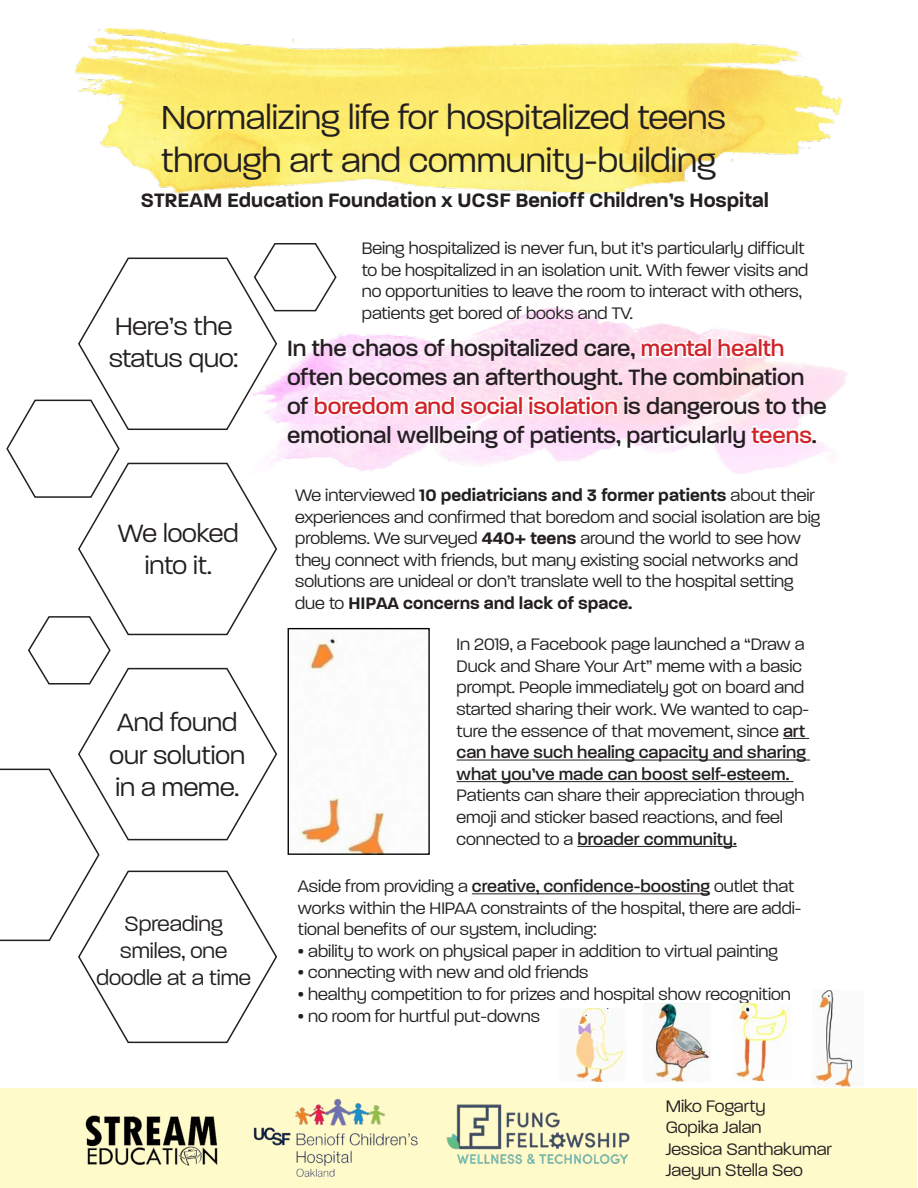
<style>
.page{position:relative;width:918px;height:1188px;background:#fff}
.page>*{position:absolute;margin:0;border:0;box-sizing:border-box;transform-origin:0 0}
.t1{font:300 36px/43.2px "Paralucent";color:#231f20}
.t2{font:300 27px/32.4px "Paralucent";color:#231f20;text-align:center}
.t3{font:500 24px/28.8px "Paralucent";color:#231f20}
.t4{font:300 22.5px/27px "Paralucent";color:#231f20;text-align:center}
.t5{font:600 21px "Paralucent";color:#231f20}
.t6{font:300 18px/21.6px "Paralucent";color:#231f20}
.s1{color:#d1232a}
.s2{font-weight:600}
.s3{font-weight:500}
</style>
<div class="page">
<img style="left:75px;top:29px;width:768px;height:165px">
<div style="left:1px;top:1088px;width:916px;height:99px;background:#fffaca"></div>
<img style="left:85px;top:1115px;width:133px;height:51px">
<svg style="left:639px;top:338px;width:70px;height:21px"></svg>
<div style="left:707px;top:338px;width:6px;height:20px;border:3px solid #fff"></div>
<svg style="left:716px;top:336px;width:63px;height:23px"></svg>
<svg style="left:0;top:243px;width:520px;height:801px"></svg>
<svg style="left:528px;top:395px;width:92px;height:22px"></svg>
<svg style="left:749px;top:424px;width:65px;height:22px"></svg>
<img style="left:290px;top:630px;width:138px;height:223px">
<div style="left:288px;top:628px;width:142px;height:227px;border:1px solid #000"></div>
<img style="left:436px;top:1104px;width:207px;height:84px">
<img style="left:253px;top:1099px;width:165px;height:79px">
<svg style="left:783px;top:738px;width:26px;height:1px"></svg>
<hr style="left:457px;top:760px;width:353px;height:1px;background:#231f20">
<hr style="left:457px;top:781px;width:336px;height:1px;background:#231f20">
<hr style="left:577px;top:846px;width:160px;height:1px;background:#231f20">
<hr style="left:472px;top:893px;width:238px;height:1px;background:#231f20">
<img style="left:654px;top:1004px;width:56px;height:78px">
<img style="left:814px;top:991px;width:43px;height:97px">
<img style="left:570px;top:1008px;width:55px;height:74px">
<img style="left:736px;top:1003px;width:52px;height:78px">
<p class="t1" style="left:161px;top:96px;width:566px">Normalizing life for hospitalized teens through art and community-building</p>
<p class="t5" style="left:140px;top:187px;width:630px">STREAM Education Foundation x UCSF Benioff Children’s Hospital</p>
<p class="t2" style="left:115px;top:310px;width:119px">Here’s the</p>
<p class="t2" style="left:109px;top:342px;width:131px">status quo:</p>
<p class="t2" style="left:118px;top:517px;width:122px">We looked into it.</p>
<p class="t2" style="left:110px;top:706px;width:137px;text-align:left">And found our solution in a meme.</p>
<p class="t4" style="left:96px;top:910px;width:156px">Spreading smiles, one doodle at a time</p>
<p class="t6" style="left:362px;top:237px;width:448px">Being hospitalized is never fun, but it’s particularly difficult to be hospitalized in an isolation unit. With fewer visits and no opportunities to leave the room to interact with others, patients get bored of books and TV.</p>
<p class="t3" style="left:287px;top:334px;width:541px">In the chaos of hospitalized care, <span class="s1">mental health </span>often becomes an afterthought. The combination of <span class="s1">boredom and social isolation</span> is dangerous to the emotional wellbeing of patients, particularly <span class="s1">teens</span>.</p>
<p class="t6" style="left:295px;top:484px;width:527px">We interviewed <span class="s2">10 pediatricians and 3 former patients</span> about their experiences and confirmed that boredom and social isolation are big problems. We surveyed <span class="s2">440+ teens</span> around the world to see how they connect with friends, but many existing social networks and solutions are unideal or don’t translate well to the hospital setting due to <span class="s2">HIPAA concerns and lack of space.</span></p>
<p class="t6" style="left:457px;top:634px;width:354px">In 2019, a Facebook page launched a “Draw a Duck and Share Your Art” meme with a basic prompt. People immediately got on board and started sharing their work. We wanted to cap&shy;ture the essence of that movement, since <span class="s3">art can have such healing capacity and sharing what you’ve made can boost self-esteem.<br></span>Patients can share their appreciation through emoji and sticker based reactions, and feel connected to a <span class="s3">broader community.</span></p>
<p class="t6" style="left:298px;top:875px;width:505px">Aside from providing a <span class="s3">creative, confidence-boosting</span> outlet that works within the HIPAA constraints of the hospital, there are addi&shy;tional benefits of our system, including:</p>
<p class="t6" style="left:298px;top:940px;width:482px">• ability to work on physical paper in addition to virtual painting</p>
<p class="t6" style="left:298px;top:962px;width:292px">• connecting with new and old friends</p>
<p class="t6" style="left:298px;top:983px;width:495px">• healthy competition to for prizes and hospital show recognition</p>
<p class="t6" style="left:298px;top:1005px;width:244px">• no room for hurtful put-downs</p>
<p class="t6" style="left:666px;top:1095px;width:102px">Miko Fogarty</p>
<p class="t6" style="left:666px;top:1116px;width:97px">Gopika Jalan</p>
<p class="t6" style="left:666px;top:1138px;width:168px">Jessica Santhakumar</p>
<p class="t6" style="left:666px;top:1160px;width:139px">Jaeyun Stella Seo</p>
</div>
